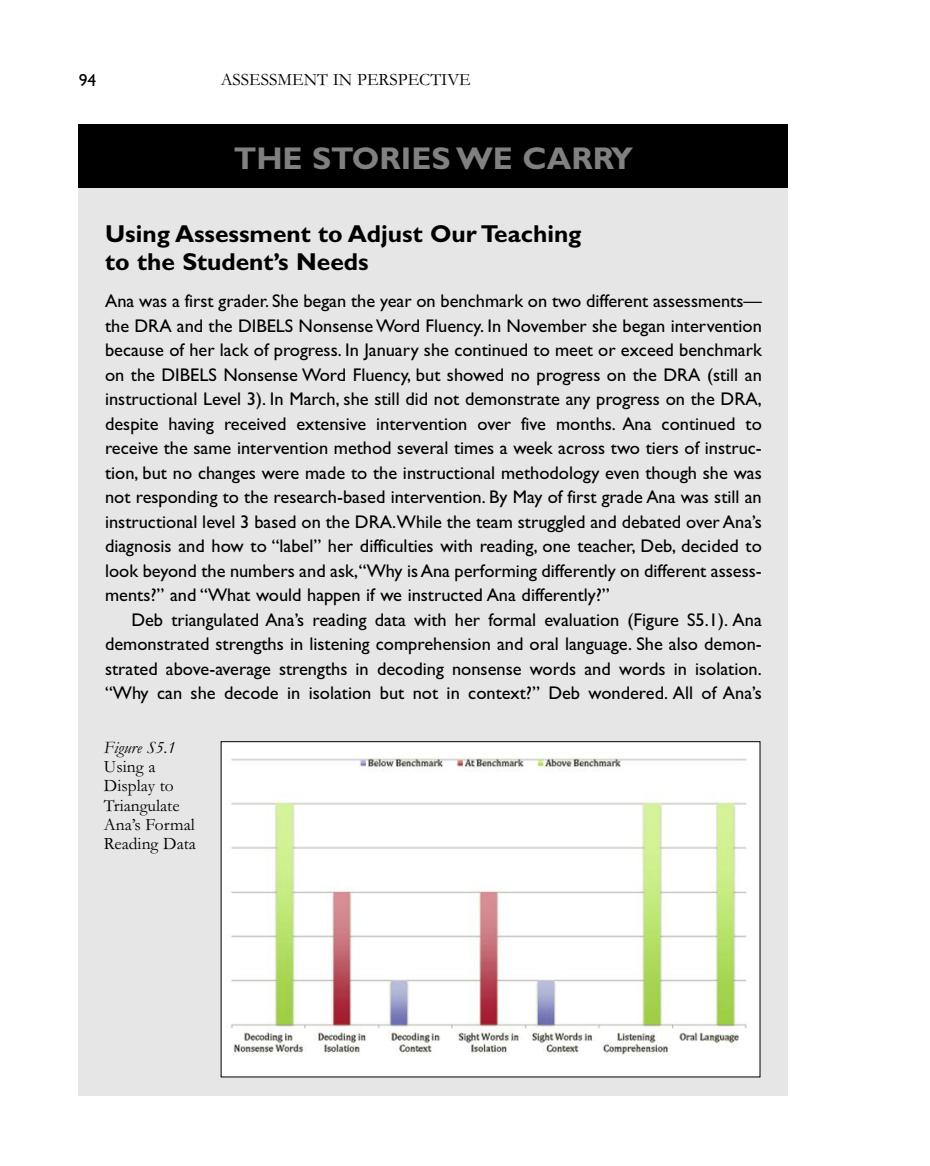
<style>
.page{position:relative;width:930px;height:1166px;background:#fff}
.page>*{position:absolute;margin:0;border:0;box-sizing:border-box;transform-origin:0 0}
.t1{font:700 31.5px "Gill Sans";color:#808080}
.t2{font:700 24.5px/28px "Gill Sans";color:#000}
.t3{font:18.38px/24.5px "Gill Sans";color:#000;text-align:justify}
.t4{font:17.5px/19.2px "Garamond";color:#000}
.t5{font:italic 17.5px "Garamond";color:#000}
.t6{font:17.5px "Gill Sans";color:#000}
</style>
<div class="page">
<div style="left:79px;top:127px;width:709px;height:968px;background:#e6e6e6"></div>
<div style="left:79px;top:125px;width:709px;height:63px;background:#000"></div>
<div style="left:221px;top:741px;width:538px;height:335px;background:#fff"></div>
<img style="left:230px;top:752px;width:517px;height:303px">
<p class="t6" style="left:79px;top:69px;width:19px">94</p>
<p class="t4" style="left:220px;top:69px;width:251px">ASSESSMENT IN PERSPECTIVE</p>
<h1 class="t1" style="left:233px;top:139px;width:401px">THE STORIES WE CARRY</h1>
<h2 class="t2" style="left:105px;top:220px;width:478px">Using Assessment to Adjust Our Teaching to the Student’s Needs</h2>
<p class="t3" style="left:105px;top:288px;width:658px">Ana was a first grader. She began the year on benchmark on two different assessments— the DRA and the DIBELS Nonsense Word Fluency. In November she began intervention because of her lack of progress. In January she continued to meet or exceed benchmark on the DIBELS Nonsense Word Fluency, but showed no progress on the DRA (still an instructional Level 3). In March, she still did not demonstrate any progress on the DRA, despite having received extensive intervention over five months. Ana continued to receive the same intervention method several times a week across two tiers of instruc&shy;tion, but no changes were made to the instructional methodology even though she was not responding to the research-based intervention. By May of first grade Ana was still an instructional level 3 based on the DRA.While the team struggled and debated over Ana’s diagnosis and how to “label” her difficulties with reading, one teacher, Deb, decided to look beyond the numbers and ask,“Why isAna performing differently on different assess&shy;ments?” and “What would happen if we instructed Ana differently?”</p>
<p class="t3" style="left:105px;top:607px;width:658px;text-indent:26px">Deb triangulated Ana’s reading data with her formal evaluation (Figure S5.1). Ana demonstrated strengths in listening comprehension and oral language. She also demon&shy;strated above-average strengths in decoding nonsense words and words in isolation. “Why can she decode in isolation but not in context?” Deb wondered. All of Ana’s</p>
<p class="t5" style="left:104px;top:736px;width:73px">Figure S5.1</p>
<p class="t4" style="left:104px;top:756px;width:94px">Using a<br>Display to<br>Triangulate<br>Ana’s Formal<br>Reading Data</p>
</div>
